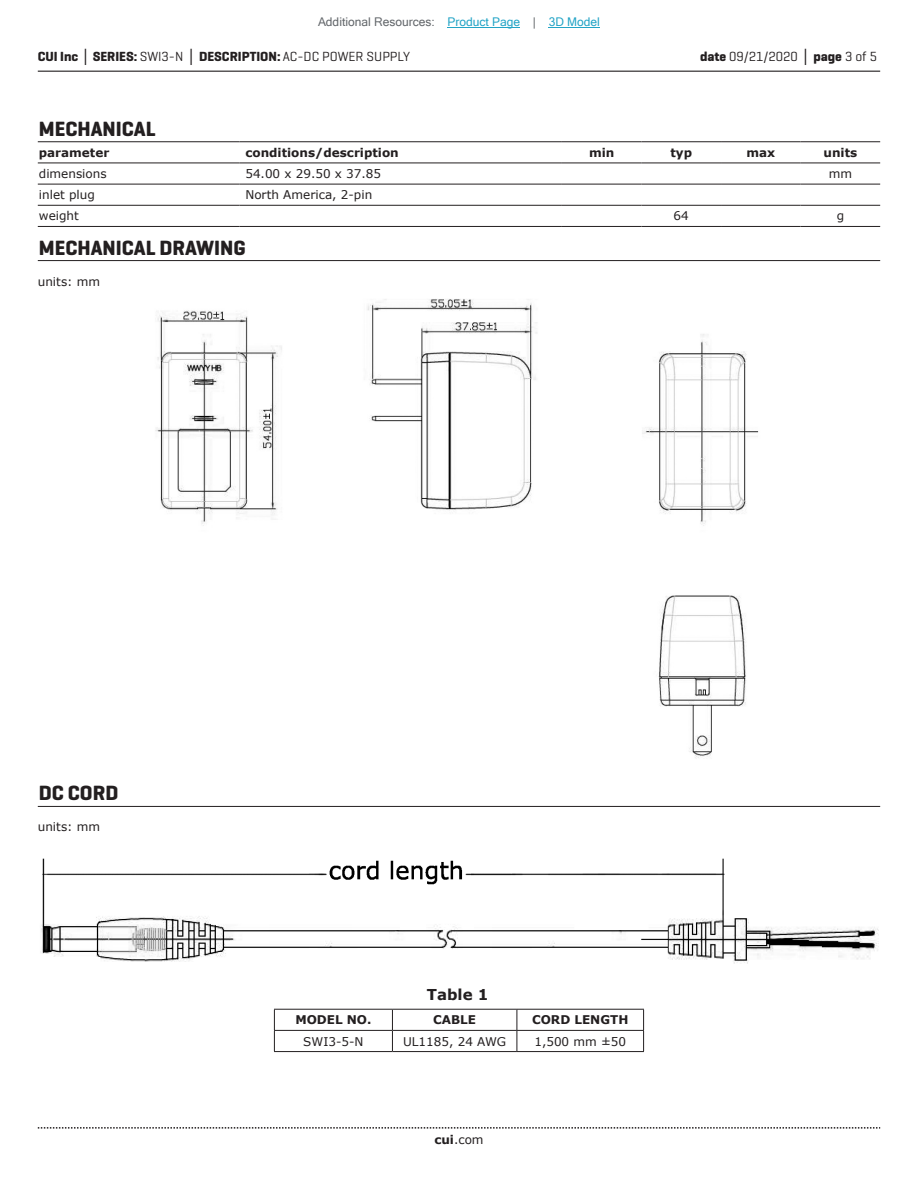
<style>
.page{position:relative;width:918px;height:1188px;background:#fff}
.page>*{position:absolute;margin:0;border:0;box-sizing:border-box;transform-origin:0 0}
.t1{font:700 21px "Geogrotesque";color:#231f20}
.t2{font:700 15px "Verdana";color:#231f20}
.t3{font:700 13.5px "Geogrotesque";color:#231f20}
.t4{font:13.5px "Geogrotesque";color:#231f20}
.t5{font:12px "Verdana";color:#231f20}
.t6{font:700 12px "Verdana";color:#231f20}
.t7{font:12px "Microsoft Sans Serif";color:#63676b}
.s1{color:#23a4c6}
.s2{font-family:"Verdana"}
.s3{font-weight:400}
.s4{font-weight:700}
.s5{font-family:"Verdana";font-weight:700}
</style>
<div class="page">
<hr style="left:38px;top:71px;width:842px;height:1px;background:#231f20">
<svg style="left:38px;top:1127px;width:842px;height:2px"></svg>
<img style="left:155px;top:299px;width:604px;height:459px">
<hr style="left:38px;top:141px;width:201px;height:1px;background:#231f20">
<hr style="left:239px;top:141px;width:323px;height:1px;background:#231f20">
<hr style="left:562px;top:141px;width:79px;height:1px;background:#231f20">
<hr style="left:641px;top:141px;width:80px;height:1px;background:#231f20">
<hr style="left:721px;top:141px;width:80px;height:1px;background:#231f20">
<hr style="left:801px;top:141px;width:79px;height:1px;background:#231f20">
<hr style="left:38px;top:205px;width:201px;height:1px;background:#231f20">
<hr style="left:239px;top:205px;width:323px;height:1px;background:#231f20">
<hr style="left:562px;top:205px;width:79px;height:1px;background:#231f20">
<hr style="left:641px;top:205px;width:80px;height:1px;background:#231f20">
<hr style="left:721px;top:205px;width:80px;height:1px;background:#231f20">
<hr style="left:801px;top:205px;width:79px;height:1px;background:#231f20">
<hr style="left:38px;top:226px;width:201px;height:1px;background:#231f20">
<hr style="left:239px;top:226px;width:323px;height:1px;background:#231f20">
<hr style="left:562px;top:226px;width:79px;height:1px;background:#231f20">
<hr style="left:641px;top:226px;width:80px;height:1px;background:#231f20">
<hr style="left:721px;top:226px;width:80px;height:1px;background:#231f20">
<hr style="left:801px;top:226px;width:79px;height:1px;background:#231f20">
<hr style="left:38px;top:163px;width:201px;height:1px;background:#231f20">
<hr style="left:239px;top:163px;width:323px;height:1px;background:#231f20">
<hr style="left:562px;top:163px;width:79px;height:1px;background:#231f20">
<hr style="left:641px;top:163px;width:80px;height:1px;background:#231f20">
<hr style="left:721px;top:163px;width:80px;height:1px;background:#231f20">
<hr style="left:801px;top:163px;width:79px;height:1px;background:#231f20">
<hr style="left:38px;top:184px;width:201px;height:1px;background:#231f20">
<hr style="left:239px;top:184px;width:323px;height:1px;background:#231f20">
<hr style="left:562px;top:184px;width:79px;height:1px;background:#231f20">
<hr style="left:641px;top:184px;width:80px;height:1px;background:#231f20">
<hr style="left:721px;top:184px;width:80px;height:1px;background:#231f20">
<hr style="left:801px;top:184px;width:79px;height:1px;background:#231f20">
<hr style="left:38px;top:260px;width:842px;height:1px;background:#231f20">
<hr style="left:38px;top:806px;width:842px;height:1px;background:#231f20">
<img style="left:40px;top:858px;width:839px;height:106px">
<hr style="left:274px;top:1009px;width:118px;height:1px;background:#231f20">
<hr style="left:392px;top:1009px;width:125px;height:1px;background:#231f20">
<hr style="left:517px;top:1009px;width:127px;height:1px;background:#231f20">
<hr style="left:274px;top:1030px;width:118px;height:1px;background:#231f20">
<hr style="left:392px;top:1030px;width:125px;height:1px;background:#231f20">
<hr style="left:517px;top:1030px;width:127px;height:1px;background:#231f20">
<svg style="left:274px;top:1010px;width:1px;height:41px"></svg>
<svg style="left:392px;top:1010px;width:1px;height:41px"></svg>
<svg style="left:517px;top:1010px;width:1px;height:41px"></svg>
<svg style="left:643px;top:1010px;width:1px;height:41px"></svg>
<hr style="left:274px;top:1051px;width:118px;height:1px;background:#231f20">
<hr style="left:392px;top:1051px;width:125px;height:1px;background:#231f20">
<hr style="left:517px;top:1051px;width:127px;height:1px;background:#231f20">
<hr style="left:448px;top:27px;width:72px;height:1px;background:#23a4c6">
<hr style="left:549px;top:27px;width:51px;height:1px;background:#23a4c6">
<p class="t7" style="left:318px;top:15px;width:283px">Additional Resources: <span class="s1">Product Page</span> | <span class="s1">3D Model</span></p>
<p class="t3" style="left:38px;top:48px;width:374px">CUI Inc <span class="s2">│</span> SERIES: <span class="s3">SWI3-N</span> <span class="s2">│</span> DESCRIPTION: <span class="s3">AC-DC POWER SUPPLY</span></p>
<p class="t4" style="left:700px;top:48px;width:179px"><span class="s4">date</span> 09/21/2020 <span class="s5">│</span> <span class="s4">page</span> 3 of 5</p>
<h1 class="t1" style="left:39px;top:116px;width:118px">MECHANICAL</h1>
<p class="t6" style="left:39px;top:144px;width:72px">parameter</p>
<p class="t6" style="left:245px;top:144px;width:155px">conditions/description</p>
<p class="t6" style="left:589px;top:144px;width:27px">min</p>
<p class="t6" style="left:670px;top:144px;width:23px">typ</p>
<p class="t6" style="left:746px;top:144px;width:30px">max</p>
<p class="t6" style="left:824px;top:144px;width:35px">units</p>
<p class="t5" style="left:39px;top:165px;width:69px">dimensions</p>
<p class="t5" style="left:245px;top:165px;width:137px">54.00 x 29.50 x 37.85</p>
<p class="t5" style="left:829px;top:165px;width:25px">mm</p>
<p class="t5" style="left:39px;top:187px;width:58px">inlet plug</p>
<p class="t5" style="left:245px;top:187px;width:128px">North America, 2-pin</p>
<p class="t5" style="left:39px;top:208px;width:42px">weight</p>
<p class="t5" style="left:674px;top:208px;width:17px">64</p>
<p class="t5" style="left:837px;top:208px;width:9px">g</p>
<h1 class="t1" style="left:39px;top:234px;width:208px">MECHANICAL DRAWING</h1>
<p class="t5" style="left:38px;top:273px;width:64px">units: mm</p>
<h1 class="t1" style="left:39px;top:780px;width:81px">DC CORD</h1>
<p class="t5" style="left:38px;top:819px;width:64px">units: mm</p>
<p class="t2" style="left:427px;top:984px;width:63px">Table 1</p>
<p class="t6" style="left:295px;top:1012px;width:78px">MODEL NO.</p>
<p class="t6" style="left:433px;top:1012px;width:44px">CABLE</p>
<p class="t6" style="left:532px;top:1012px;width:98px">CORD LENGTH</p>
<p class="t5" style="left:303px;top:1033px;width:62px">SWI3-5-N</p>
<p class="t5" style="left:403px;top:1033px;width:105px">UL1185, 24 AWG</p>
<p class="t5" style="left:534px;top:1033px;width:93px">1,500 mm ±50</p>
<p class="t5" style="left:434px;top:1131px;width:51px"><span class="s4">cui</span>.com</p>
</div>
